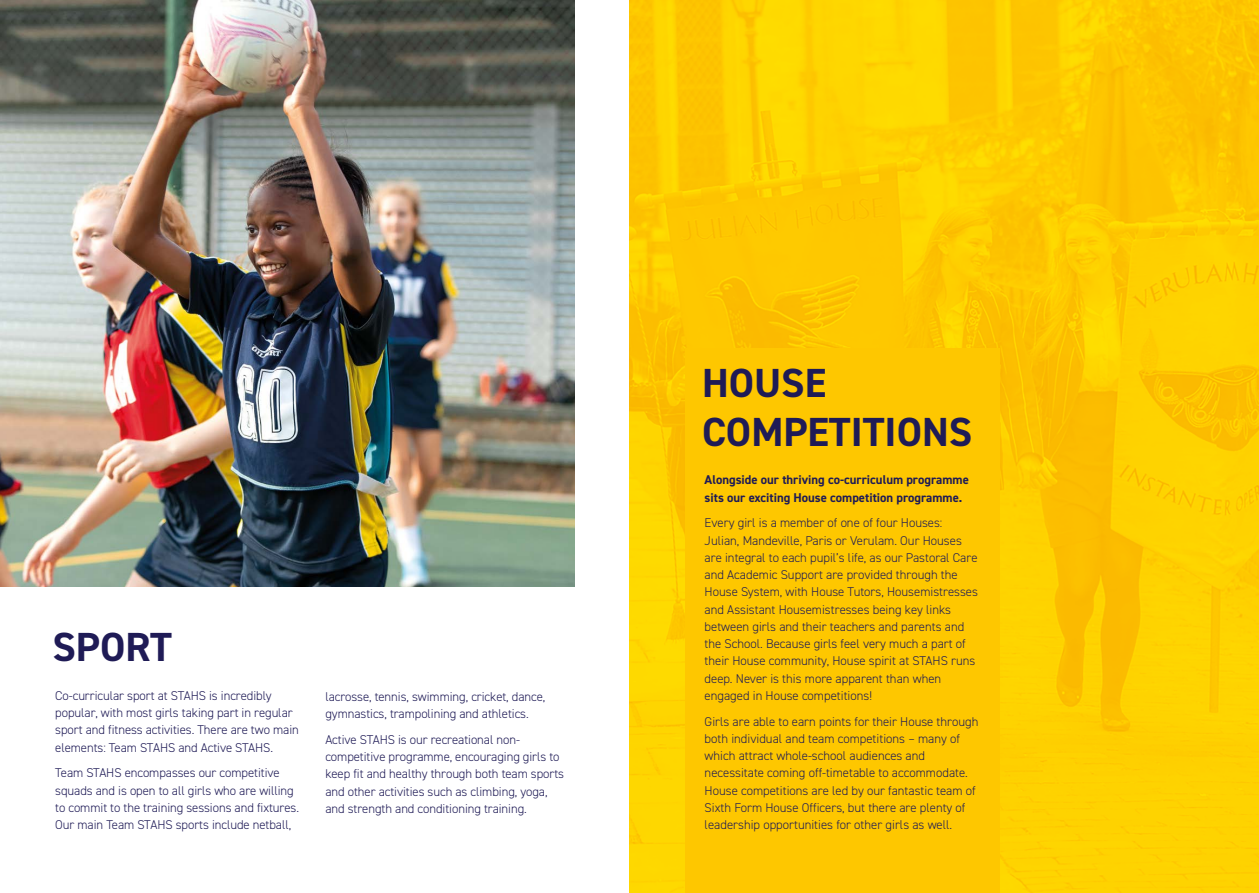
<style>
.page{position:relative;width:1259px;height:893px;background:#fff}
.page>*{position:absolute;margin:0;border:0;box-sizing:border-box;transform-origin:0 0}
.t1{font:700 40.8px/48.9px "DIN2014";color:#1f1b56}
.t2{font:300 12.75px/17.2px "DIN2014";color:#1f1b56}
.t3{font:700 12.75px/17.2px "DIN2014";color:#1f1b56}
</style>
<div class="page">
<img style="left:629px;top:0;width:630px;height:893px">
<img style="left:0;top:0;width:574px;height:587px">
<div style="left:685px;top:349px;width:314px;height:544px;background:#fec700"></div>
<h1 class="t1" style="left:53px;top:622px;width:121px">SPORT</h1>
<p class="t2" style="left:55px;top:687px;width:245px">Co-curricular sport at STAHS is incredibly popular, with most girls taking part in regular sport and fitness activities. There are two main elements: Team STAHS and Active STAHS.</p>
<p class="t2" style="left:55px;top:764px;width:245px">Team STAHS encompasses our competitive squads and is open to all girls who are willing to commit to the training sessions and fixtures.<br>Our main Team STAHS sports include netball,</p>
<p class="t2" style="left:325px;top:688px;width:221px">lacrosse, tennis, swimming, cricket, dance, gymnastics, trampolining and athletics.</p>
<p class="t2" style="left:325px;top:731px;width:240px">Active STAHS is our recreational non&shy;competitive programme, encouraging girls to keep fit and healthy through both team sports and other activities such as climbing, yoga, and strength and conditioning training.</p>
<h1 class="t1" style="left:702px;top:358px;width:272px">HOUSE<br>COMPETITIONS</h1>
<p class="t3" style="left:704px;top:471px;width:266px">Alongside our thriving co-curriculum programme sits our exciting House competition programme.</p>
<p class="t2" style="left:704px;top:514px;width:275px">Every girl is a member of one of four Houses:<br>Julian, Mandeville, Paris or Verulam. Our Houses are integral to each pupil’s life, as our Pastoral Care and Academic Support are provided through the House System, with House Tutors, Housemistresses and Assistant Housemistresses being key links between girls and their teachers and parents and the School. Because girls feel very much a part of their House community, House spirit at STAHS runs deep. Never is this more apparent than when engaged in House competitions!</p>
<p class="t2" style="left:704px;top:713px;width:275px">Girls are able to earn points for their House through both individual and team competitions – many of which attract whole-school audiences and necessitate coming off-timetable to accommodate.<br>House competitions are led by our fantastic team of Sixth Form House Officers, but there are plenty of leadership opportunities for other girls as well.</p>
</div>
